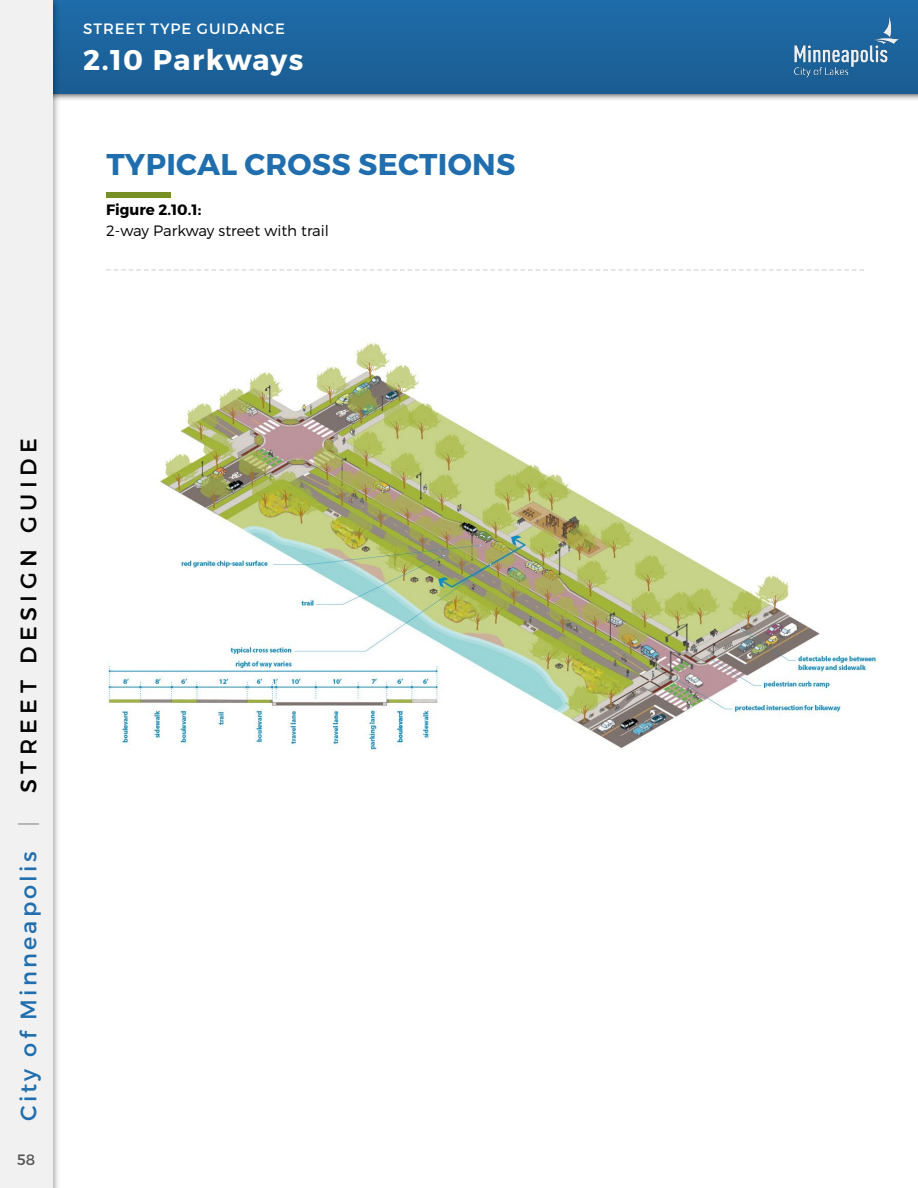
<style>
.page{position:relative;width:918px;height:1188px;background:#fff}
.page>*{position:absolute;margin:0;border:0;box-sizing:border-box;transform-origin:0 0}
.Header_3{font:700 30px "Montserrat";letter-spacing:.01em;color:#206ead}
.Top_White_Header{font:700 28.5px "Montserrat";letter-spacing:.05em;color:#fff}
.t1{font:22.5px "Montserrat";letter-spacing:.19em;color:#206ead}
.t2{font:300 15px/21px "Montserrat";color:#000}
.Little_top_White_hea{font:15px "Montserrat";letter-spacing:.06em;color:#fff}
.t3{font:15px "Montserrat";color:#545456}
.s1{font-weight:700}
.s2{color:#b2b4b7}
.s3{color:#000}
</style>
<div class="page">
<div style="left:0;top:0;width:918px;height:102px;background:#000;opacity:.69"></div>
<div style="left:0;top:0;width:918px;height:93px;background:#1d659e"></div>
<div style="left:0;top:0;width:61px;height:1188px;background:#000;opacity:.37"></div>
<div style="left:0;top:0;width:52px;height:1188px;background:#f1f1f1"></div>
<img style="left:794px;top:16px;width:105px;height:61px">
<div style="left:106px;top:192px;width:65px;height:5px;background:#769025"></div>
<svg style="left:106px;top:269px;width:758px;height:2px"></svg>
<img style="left:106px;top:342px;width:772px;height:408px">
<p class="Little_top_White_hea" style="left:83px;top:20px;width:203px">STREET TYPE GUIDANCE</p>
<p class="Top_White_Header" style="left:83px;top:42px;width:222px">2.10 Parkways</p>
<p class="Header_3" style="left:106px;top:146px;width:411px">TYPICAL CROSS SECTIONS</p>
<p class="t2" style="left:106px;top:199px;width:224px"><span class="s1">Figure 2.10.1:<br></span>2-way Parkway street with trail</p>
<h3 class="t1" style="left:15px;top:1121px;width:684px;rotate:-90deg">City of Minneapolis <span class="s2">|</span> <span class="s3">STREET DESIGN GUIDE</span></h3>
<p class="t3" style="left:17px;top:1151px;width:20px">58</p>
</div>
